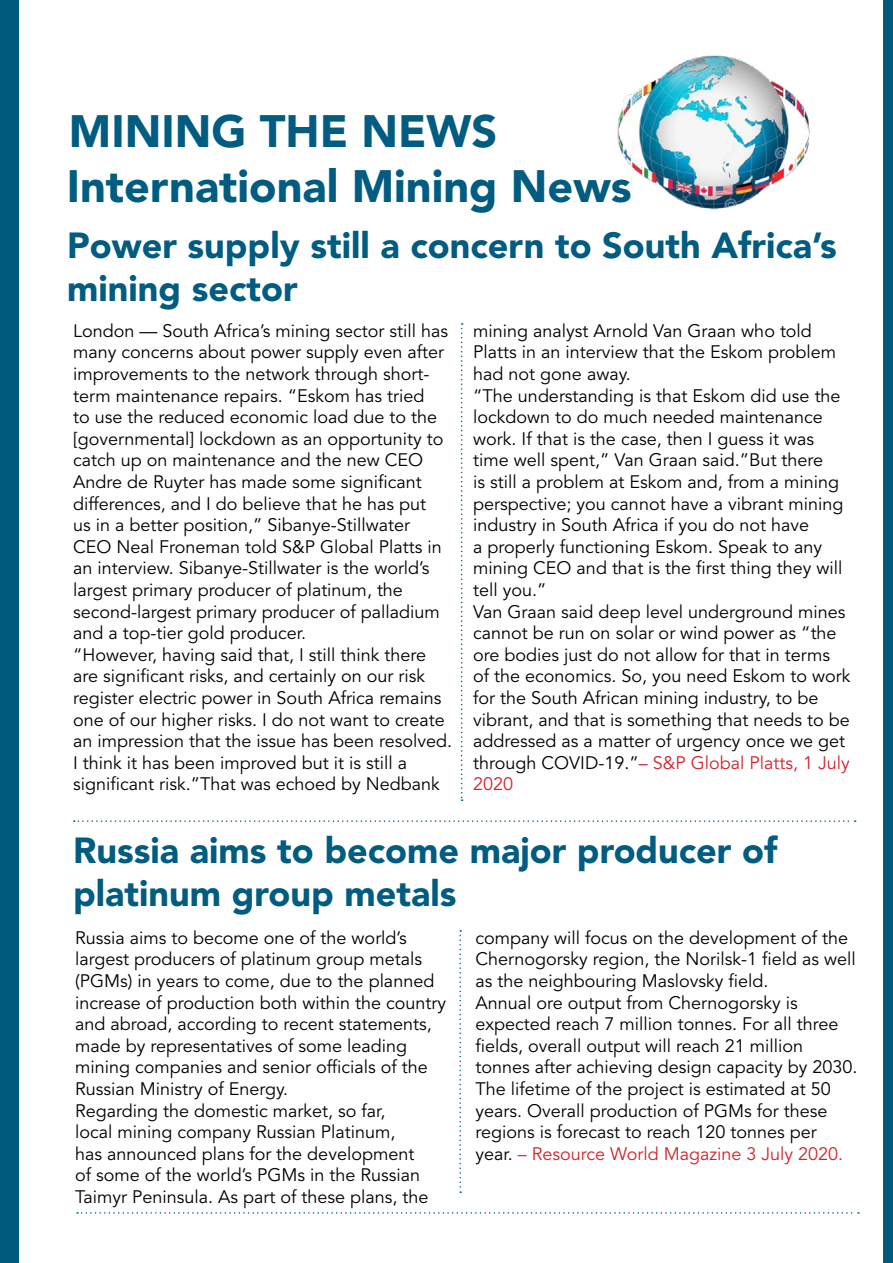
<style>
.page{position:relative;width:893px;height:1263px;background:#fff}
.page>*{position:absolute;margin:0;border:0;box-sizing:border-box;transform-origin:0 0}
.t1{font:900 45px/54.9px "Avenir LT Std";color:#005c80}
.t2{font:900 36px/43.2px "Avenir LT Std";color:#005c80}
.t3{font:18px/21.6px "Avenir LT Std";color:#000}
.s1{color:#d2232a}
</style>
<div class="page">
<img style="left:617px;top:55px;width:193px;height:155px">
<svg style="left:74px;top:820px;width:782px;height:2px"></svg>
<div style="left:0;top:0;width:10px;height:1263px;background:#005a7d"></div>
<div style="left:883px;top:0;width:10px;height:1263px;background:#005a7d"></div>
<div style="left:10px;top:0;width:9px;height:1263px;background:#005a7d"></div>
<svg style="left:461px;top:323px;width:2px;height:478px"></svg>
<svg style="left:459px;top:930px;width:2px;height:263px"></svg>
<svg style="left:77px;top:1212px;width:782px;height:2px"></svg>
<h1 class="t1" style="left:67px;top:103px;width:566px">MINING THE NEWS<br>International Mining News</h1>
<h2 class="t2" style="left:67px;top:223px;width:771px">Power supply still a concern to South Africa’s mining sector</h2>
<p class="t3" style="left:73px;top:320px;width:381px">London — South Africa’s mining sector still has many concerns about power supply even after improvements to the network through short&shy;term maintenance repairs. “Eskom has tried<br>to use the reduced economic load due to the [governmental] lockdown as an opportunity to catch up on maintenance and the new CEO Andre de Ruyter has made some significant differences, and I do believe that he has put<br>us in a better position,” Sibanye-Stillwater CEO Neal Froneman told S&amp;P Global Platts in an interview. Sibanye-Stillwater is the world’s largest primary producer of platinum, the second-largest primary producer of palladium and a top-tier gold producer.<br>“However, having said that, I still think there are significant risks, and certainly on our risk register electric power in South Africa remains one of our higher risks. I do not want to create an impression that the issue has been resolved.<br>I think it has been improved but it is still a significant risk.”That was echoed by Nedbank</p>
<p class="t3" style="left:473px;top:320px;width:379px">mining analyst Arnold Van Graan who told Platts in an interview that the Eskom problem had not gone away.<br>“The understanding is that Eskom did use the lockdown to do much needed maintenance work. If that is the case, then I guess it was time well spent,” Van Graan said.”But there<br>is still a problem at Eskom and, from a mining perspective; you cannot have a vibrant mining industry in South Africa if you do not have<br>a properly functioning Eskom. Speak to any mining CEO and that is the first thing they will tell you.”<br>Van Graan said deep level underground mines cannot be run on solar or wind power as “the ore bodies just do not allow for that in terms of the economics. So, you need Eskom to work for the South African mining industry, to be vibrant, and that is something that needs to be addressed as a matter of urgency once we get through COVID-19.”<span class="s1">– S&amp;P Global Platts, 1 July 2020</span></p>
<h2 class="t2" style="left:73px;top:829px;width:706px">Russia aims to become major producer of platinum group metals</h2>
<p class="t3" style="left:75px;top:927px;width:372px">Russia aims to become one of the world’s largest producers of platinum group metals (PGMs) in years to come, due to the planned increase of production both within the country and abroad, according to recent statements, made by representatives of some leading mining companies and senior officials of the Russian Ministry of Energy.<br>Regarding the domestic market, so far,<br>local mining company Russian Platinum,<br>has announced plans for the development<br>of some of the world’s PGMs in the Russian Taimyr Peninsula. As part of these plans, the</p>
<p class="t3" style="left:475px;top:927px;width:384px">company will focus on the development of the Chernogorsky region, the Norilsk-1 field as well as the neighbouring Maslovsky field.<br>Annual ore output from Chernogorsky is expected reach 7 million tonnes. For all three fields, overall output will reach 21 million tonnes after achieving design capacity by 2030.<br>The lifetime of the project is estimated at 50 years. Overall production of PGMs for these regions is forecast to reach 120 tonnes per year. <span class="s1">– Resource World Magazine 3 July 2020.</span></p>
</div>
